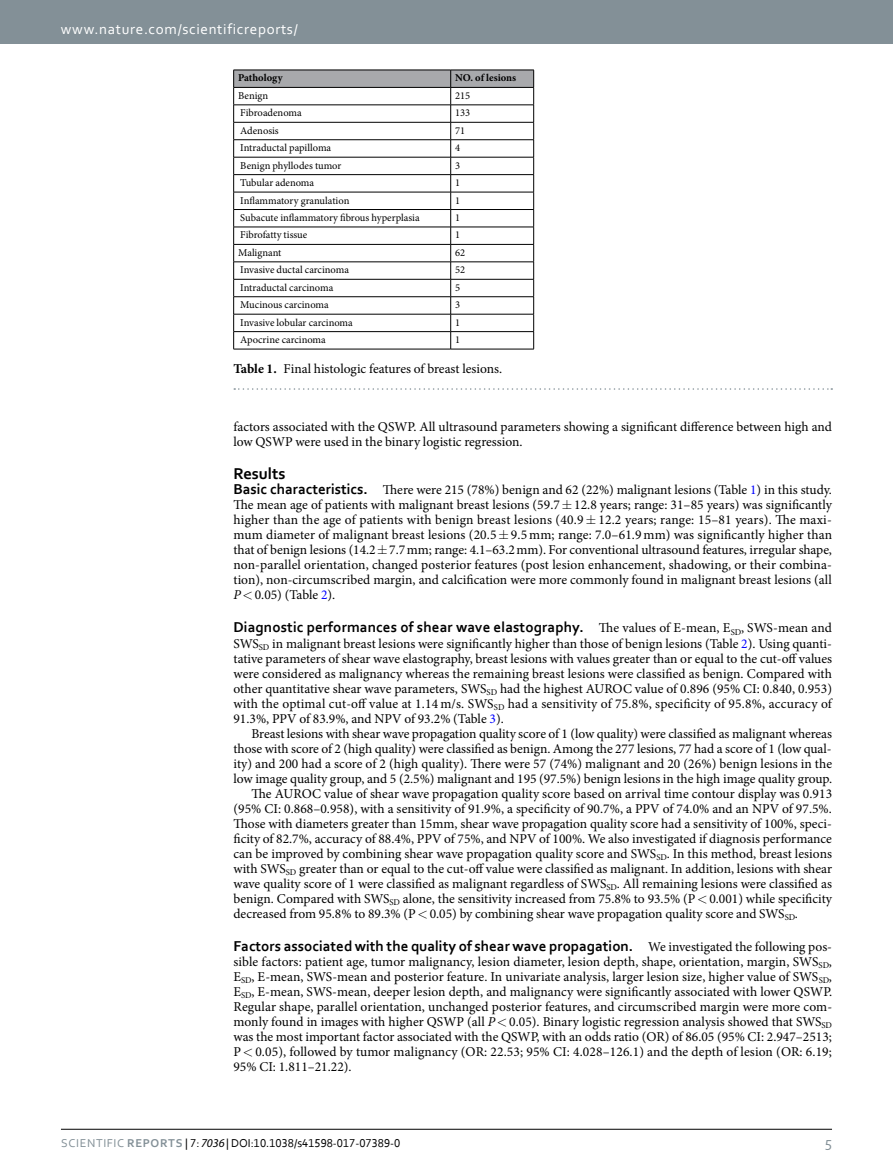
<style>
.page{position:relative;width:893px;height:1174px;background:#fff}
.page>*{position:absolute;margin:0;border:0;box-sizing:border-box;transform-origin:0 0}
.t1{font:16.5px "Corbel Bold 2";color:#000}
.t2{font:700 15px "Corbel";color:#000}
.t3{font:15px "Corbel 2";letter-spacing:.045em;color:#fff}
.t4{font:15px "Corbel 2";color:#839097}
.t5{font:13.5px/15px "Minion Pro";color:#000;text-align:justify}
.t6{font:12px "Corbel";color:#000}
.t7{font:10.5px "Minion Pro";color:#000}
.t8{font:700 10.5px "Minion Pro";color:#000}
.s1{font-weight:700}
.s2{font-family:"Corbel";font-weight:700;font-size:15px}
.s3{color:#00f}
.s4{font-style:italic}
.s5{font-family:"Minion Pro";font-weight:400;font-size:13.5px}
.s6{font-family:"Corbel 2";color:#839097}
.s7{font-family:"Corbel Bold 2";color:#839097}
.s8{font-family:"Myriad Pro";font-style:italic}
</style>
<div class="page">
<div style="left:0;top:0;width:893px;height:43px;background:#839097"></div>
<hr style="left:61px;top:1129px;width:771px;height:1px;background:#000">
<svg style="left:234px;top:388px;width:598px;height:2px"></svg>
<hr style="left:233px;top:349px;width:218px;height:1px;background:#000">
<svg style="left:233px;top:70px;width:301px;height:279px"></svg>
<hr style="left:451px;top:349px;width:83px;height:1px;background:#000">
<p class="t3" style="left:61px;top:19px;width:238px">www.nature.com/scientificreports/</p>
<p class="t8" style="left:238px;top:71px;width:46px">Pathology</p>
<p class="t8" style="left:455px;top:71px;width:63px">NO. of lesions</p>
<p class="t7" style="left:238px;top:88px;width:32px">Benign</p>
<p class="t7" style="left:455px;top:88px;width:17px">215</p>
<p class="t7" style="left:240px;top:106px;width:63px">Fibroadenoma</p>
<p class="t7" style="left:455px;top:106px;width:17px">133</p>
<p class="t7" style="left:240px;top:123px;width:40px">Adenosis</p>
<p class="t7" style="left:455px;top:123px;width:12px">71</p>
<p class="t7" style="left:240px;top:141px;width:92px">Intraductal papilloma</p>
<p class="t7" style="left:455px;top:141px;width:7px">4</p>
<p class="t7" style="left:240px;top:158px;width:103px">Benign phyllodes tumor</p>
<p class="t7" style="left:455px;top:158px;width:7px">3</p>
<p class="t7" style="left:240px;top:176px;width:75px">Tubular adenoma</p>
<p class="t7" style="left:455px;top:176px;width:7px">1</p>
<p class="t7" style="left:240px;top:193px;width:111px">Inflammatory granulation</p>
<p class="t7" style="left:455px;top:193px;width:7px">1</p>
<p class="t7" style="left:240px;top:211px;width:181px">Subacute inflammatory fibrous hyperplasia</p>
<p class="t7" style="left:455px;top:211px;width:7px">1</p>
<p class="t7" style="left:240px;top:228px;width:69px">Fibrofatty tissue</p>
<p class="t7" style="left:455px;top:228px;width:7px">1</p>
<p class="t7" style="left:238px;top:245px;width:45px">Malignant</p>
<p class="t7" style="left:455px;top:245px;width:12px">62</p>
<p class="t7" style="left:240px;top:263px;width:110px">Invasive ductal carcinoma</p>
<p class="t7" style="left:455px;top:263px;width:12px">52</p>
<p class="t7" style="left:240px;top:280px;width:95px">Intraductal carcinoma</p>
<p class="t7" style="left:455px;top:280px;width:7px">5</p>
<p class="t7" style="left:240px;top:298px;width:90px">Mucinous carcinoma</p>
<p class="t7" style="left:455px;top:298px;width:7px">3</p>
<p class="t7" style="left:240px;top:315px;width:114px">Invasive lobular carcinoma</p>
<p class="t7" style="left:455px;top:315px;width:7px">1</p>
<p class="t7" style="left:240px;top:333px;width:87px">Apocrine carcinoma</p>
<p class="t7" style="left:455px;top:333px;width:7px">1</p>
<p class="t5" style="left:233px;top:361px;width:270px"><span class="s1">Table 1.</span> Final histologic features of breast lesions.</p>
<p class="t5" style="left:233px;top:420px;width:600px">factors associated with the QSWP. All ultrasound parameters showing a significant difference between high and low QSWP were used in the binary logistic regression.</p>
<p class="t1" style="left:233px;top:464px;width:53px">Results</p>
<p class="t5" style="left:233px;top:483px;width:600px"><span class="s2">Basic characteristics.</span> There were 215 (78%) benign and 62 (22%) malignant lesions (Table <span class="s3">1</span>) in this study.<br>The mean age of patients with malignant breast lesions (59.7 12.8 years; range: 31–85 years) was significantly higher than the age of patients with benign breast lesions (40.9 12.2 years; range: 15–81 years). The maxi&shy;mum diameter of malignant breast lesions (20.5 9.5 mm; range: 7.0–61.9 mm) was significantly higher than that of benign lesions (14.2 7.7mm; range: 4.1–63.2mm). For conventional ultrasound features, irregular shape, non-parallel orientation, changed posterior features (post lesion enhancement, shadowing, or their combina&shy;tion), non-circumscribed margin, and calcification were more commonly found in malignant breast lesions (all <span class="s4">P</span> 0.05) (Table <span class="s3">2</span>).</p>
<p class="t2" style="left:233px;top:618px;width:600px">Diagnostic performances of shear wave elastography. <span class="s5">The values of E-mean, E</span><sub>SD</sub><span class="s5">, SWS-mean and</span></p>
<p class="t5" style="left:233px;top:636px;width:600px">SWS<sub>SD</sub> in malignant breast lesions were significantly higher than those of benign lesions (Table <span class="s3">2</span>). Using quanti&shy;tative parameters of shear wave elastography, breast lesions with values greater than or equal to the cut-off values were considered as malignancy whereas the remaining breast lesions were classified as benign. Compared with other quantitative shear wave parameters, SWS<sub>SD</sub> had the highest AUROC value of 0.896 (95% CI: 0.840, 0.953) with the optimal cut-off value at 1.14 m/s. SWS<sub>SD</sub> had a sensitivity of 75.8%, specificity of 95.8%, accuracy of 91.3%, PPV of 83.9%, and NPV of 93.2% (Table <span class="s3">3</span>).</p>
<p class="t5" style="left:251px;top:726px;width:582px">Breast lesions with shear wave propagation quality score of 1 (low quality) were classified as malignant whereas</p>
<p class="t5" style="left:233px;top:740px;width:600px">those with score of 2 (high quality) were classified as benign. Among the 277 lesions, 77 had a score of 1 (low qual-</p>
<p class="t5" style="left:233px;top:755px;width:600px">ity) and 200 had a score of 2 (high quality). There were 57 (74%) malignant and 20 (26%) benign lesions in the</p>
<p class="t5" style="left:233px;top:770px;width:600px">low image quality group, and 5 (2.5%) malignant and 195 (97.5%) benign lesions in the high image quality group.</p>
<p class="t5" style="left:251px;top:785px;width:582px">The AUROC value of shear wave propagation quality score based on arrival time contour display was 0.913</p>
<p class="t5" style="left:233px;top:800px;width:600px">(95% CI: 0.868–0.958), with a sensitivity of 91.9%, a specificity of 90.7%, a PPV of 74.0% and an NPV of 97.5%.</p>
<p class="t5" style="left:233px;top:815px;width:600px">Those with diameters greater than 15mm, shear wave propagation quality score had a sensitivity of 100%, speci-</p>
<p class="t5" style="left:233px;top:830px;width:600px">ficity of 82.7%, accuracy of 88.4%, PPV of 75%, and NPV of 100%. We also investigated if diagnosis performance</p>
<p class="t5" style="left:233px;top:845px;width:600px">can be improved by combining shear wave propagation quality score and SWS<sub>SD</sub>. In this method, breast lesions</p>
<p class="t5" style="left:233px;top:861px;width:600px">with SWS<sub>SD</sub> greater than or equal to the cut-off value were classified as malignant. In addition, lesions with shear</p>
<p class="t5" style="left:233px;top:876px;width:600px">wave quality score of 1 were classified as malignant regardless of SWS<sub>SD</sub>. All remaining lesions were classified as</p>
<p class="t5" style="left:233px;top:891px;width:600px">benign. Compared with SWS<sub>SD</sub> alone, the sensitivity increased from 75.8% to 93.5% (P 0.001) while specificity</p>
<p class="t5" style="left:233px;top:906px;width:566px">decreased from 95.8% to 89.3% (P 0.05) by combining shear wave propagation quality score and SWS<sub>SD</sub>.</p>
<p class="t2" style="left:233px;top:936px;width:600px">Factors associated with the quality of shear wave propagation. <span class="s5">We investigated the following pos-</span></p>
<p class="t5" style="left:233px;top:954px;width:600px">sible factors: patient age, tumor malignancy, lesion diameter, lesion depth, shape, orientation, margin, SWS<sub>SD</sub>, E<sub>SD</sub>, E-mean, SWS-mean and posterior feature. In univariate analysis, larger lesion size, higher value of SWS<sub>SD</sub>, E<sub>SD</sub>, E-mean, SWS-mean, deeper lesion depth, and malignancy were significantly associated with lower QSWP.<br>Regular shape, parallel orientation, unchanged posterior features, and circumscribed margin were more com&shy;monly found in images with higher QSWP (all <span class="s4">P</span> 0.05). Binary logistic regression analysis showed that SWS<sub>SD </sub>was the most important factor associated with the QSWP, with an odds ratio (OR) of 86.05 (95% CI: 2.947–2513; P 0.05), followed by tumor malignancy (OR: 22.53; 95% CI: 4.028–126.1) and the depth of lesion (OR: 6.19; 95% CI: 1.811–21.22).</p>
<p class="t6" style="left:61px;top:1135px;width:341px"><span class="s6">ScIEnTIfIc</span> <span class="s7">Reports</span> | 7: <span class="s8">7036</span> | DOI:10.1038/s41598-017-07389-0</p>
<p class="t4" style="left:825px;top:1132px;width:9px">5</p>
</div>
